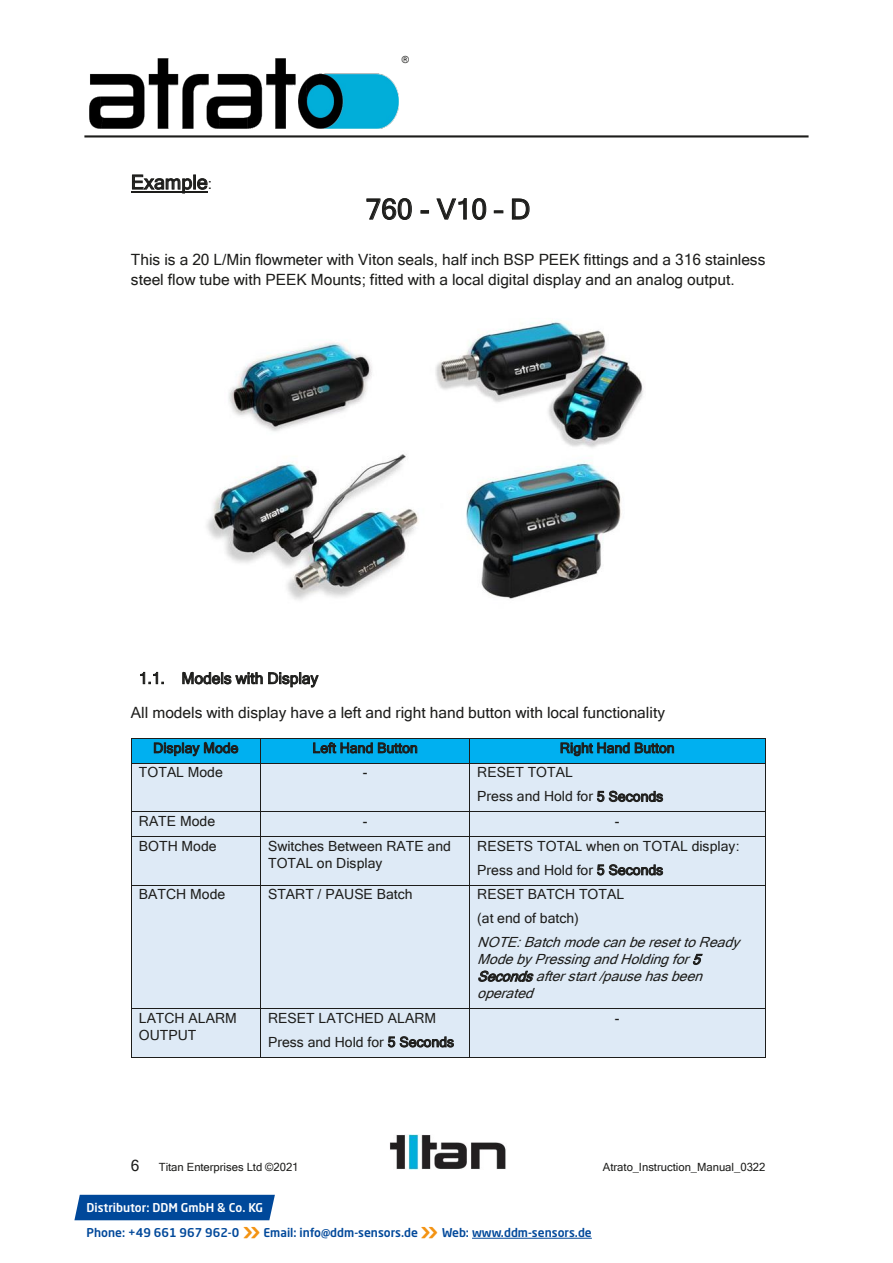
<style>
.page{position:relative;width:893px;height:1263px;background:#fff}
.page>*{position:absolute;margin:0;border:0;box-sizing:border-box;transform-origin:0 0}
.t1{font:28.2px "Microsoft Sans Serif";color:#1d1d1b}
.t2{font:500 26.25px "Neo Sans Std";color:#f39313}
.t3{font:19.8px "Microsoft Sans Serif";color:#1d1d1b}
.t4{font:15.45px/20.1px "Microsoft Sans Serif";color:#1d1d1b}
.t5{font:13.95px/24px "Microsoft Sans Serif";color:#1d1d1b}
.t6{font:italic 13.95px/17px "Microsoft Sans Serif";color:#1d1d1b}
.t7{font:500 12px "Neo Sans Std";color:#00489a}
.t8{font:500 12px "Neo Sans Std";color:#fff}
.t9{font:11.25px "Microsoft Sans Serif";letter-spacing:-.005em;color:#1d1d1b}
.t10{font:9.75px "Microsoft Sans Serif";color:#1d1d1b}
.s1{font-size:15.45px}
.s2{font-size:26.25px;color:#f39313}
</style>
<div class="page">
<img style="left:390px;top:1135px;width:116px;height:35px">
<img style="left:90px;top:58px;width:309px;height:70px">
<hr style="left:84px;top:135px;width:724px;height:2px;background:#1d1d1b">
<hr style="left:131px;top:191px;width:77px;height:1px;background:#1d1d1b">
<div style="left:132px;top:739px;width:128px;height:24px;background:#00b0f0"></div>
<div style="left:261px;top:739px;width:208px;height:24px;background:#00b0f0"></div>
<div style="left:470px;top:739px;width:295px;height:24px;background:#00b0f0"></div>
<hr style="left:132px;top:738px;width:128px;height:1px;background:#1d1d1b">
<hr style="left:261px;top:738px;width:208px;height:1px;background:#1d1d1b">
<hr style="left:470px;top:738px;width:295px;height:1px;background:#1d1d1b">
<div style="left:132px;top:763px;width:128px;height:48px;background:#deeaf6"></div>
<div style="left:261px;top:763px;width:208px;height:48px;background:#deeaf6"></div>
<div style="left:470px;top:763px;width:295px;height:48px;background:#deeaf6"></div>
<svg style="left:131px;top:738px;width:1px;height:25px"></svg>
<hr style="left:132px;top:763px;width:128px;height:1px;background:#1d1d1b">
<svg style="left:260px;top:738px;width:1px;height:25px"></svg>
<hr style="left:261px;top:763px;width:208px;height:1px;background:#1d1d1b">
<svg style="left:469px;top:738px;width:1px;height:25px"></svg>
<hr style="left:470px;top:763px;width:295px;height:1px;background:#1d1d1b">
<svg style="left:765px;top:738px;width:1px;height:25px"></svg>
<hr style="left:131px;top:763px;width:1px;height:48px;background:#1d1d1b">
<hr style="left:260px;top:763px;width:1px;height:48px;background:#1d1d1b">
<hr style="left:469px;top:763px;width:1px;height:48px;background:#1d1d1b">
<hr style="left:765px;top:763px;width:1px;height:48px;background:#1d1d1b">
<div style="left:132px;top:812px;width:128px;height:24px;background:#deeaf6"></div>
<div style="left:261px;top:812px;width:208px;height:24px;background:#deeaf6"></div>
<div style="left:470px;top:812px;width:295px;height:24px;background:#deeaf6"></div>
<hr style="left:132px;top:811px;width:128px;height:1px;background:#1d1d1b">
<hr style="left:261px;top:811px;width:208px;height:1px;background:#1d1d1b">
<hr style="left:470px;top:811px;width:295px;height:1px;background:#1d1d1b">
<div style="left:132px;top:837px;width:128px;height:48px;background:#deeaf6"></div>
<div style="left:261px;top:837px;width:208px;height:48px;background:#deeaf6"></div>
<div style="left:470px;top:837px;width:295px;height:48px;background:#deeaf6"></div>
<svg style="left:131px;top:811px;width:1px;height:26px"></svg>
<hr style="left:132px;top:836px;width:128px;height:1px;background:#1d1d1b">
<svg style="left:260px;top:811px;width:1px;height:26px"></svg>
<hr style="left:261px;top:836px;width:208px;height:1px;background:#1d1d1b">
<svg style="left:469px;top:811px;width:1px;height:26px"></svg>
<hr style="left:470px;top:836px;width:295px;height:1px;background:#1d1d1b">
<svg style="left:765px;top:811px;width:1px;height:26px"></svg>
<hr style="left:131px;top:837px;width:1px;height:48px;background:#1d1d1b">
<hr style="left:260px;top:837px;width:1px;height:48px;background:#1d1d1b">
<hr style="left:469px;top:837px;width:1px;height:48px;background:#1d1d1b">
<hr style="left:765px;top:837px;width:1px;height:48px;background:#1d1d1b">
<div style="left:132px;top:885px;width:128px;height:123px;background:#deeaf6"></div>
<div style="left:261px;top:885px;width:208px;height:123px;background:#deeaf6"></div>
<div style="left:470px;top:885px;width:295px;height:123px;background:#deeaf6"></div>
<hr style="left:132px;top:885px;width:128px;height:1px;background:#1d1d1b">
<hr style="left:261px;top:885px;width:208px;height:1px;background:#1d1d1b">
<hr style="left:470px;top:885px;width:295px;height:1px;background:#1d1d1b">
<hr style="left:131px;top:885px;width:1px;height:123px;background:#1d1d1b">
<hr style="left:260px;top:885px;width:1px;height:123px;background:#1d1d1b">
<hr style="left:469px;top:885px;width:1px;height:123px;background:#1d1d1b">
<hr style="left:765px;top:885px;width:1px;height:123px;background:#1d1d1b">
<div style="left:132px;top:1009px;width:128px;height:48px;background:#deeaf6"></div>
<div style="left:261px;top:1009px;width:208px;height:48px;background:#deeaf6"></div>
<div style="left:470px;top:1009px;width:295px;height:48px;background:#deeaf6"></div>
<hr style="left:132px;top:1008px;width:128px;height:1px;background:#1d1d1b">
<hr style="left:261px;top:1008px;width:208px;height:1px;background:#1d1d1b">
<hr style="left:470px;top:1008px;width:295px;height:1px;background:#1d1d1b">
<hr style="left:131px;top:1009px;width:1px;height:48px;background:#1d1d1b">
<hr style="left:132px;top:1057px;width:128px;height:1px;background:#1d1d1b">
<hr style="left:260px;top:1009px;width:1px;height:48px;background:#1d1d1b">
<hr style="left:261px;top:1057px;width:208px;height:1px;background:#1d1d1b">
<hr style="left:469px;top:1009px;width:1px;height:48px;background:#1d1d1b">
<hr style="left:470px;top:1057px;width:295px;height:1px;background:#1d1d1b">
<hr style="left:765px;top:1009px;width:1px;height:48px;background:#1d1d1b">
<img style="left:206px;top:321px;width:438px;height:279px">
<div style="left:74px;top:1195px;width:201px;height:25px;background:#00489a"></div>
<hr style="left:472px;top:1238px;width:120px;height:1px;background:#00489a">
<h3 class="t3" style="left:131px;top:169px;width:83px">Example<span class="s1">:</span></h3>
<p class="t10" style="left:402px;top:54px;width:9px">®</p>
<h1 class="t1" style="left:366px;top:191px;width:166px">760 - V10 – D</h1>
<p class="t4" style="left:131px;top:249px;width:636px">This is a 20 L/Min flowmeter with Viton seals, half inch BSP PEEK fittings and a 316 stainless steel flow tube with PEEK Mounts; fitted with a local digital display and an analog output.</p>
<p class="t4" style="left:139px;top:668px;width:181px">1.1. Models with Display</p>
<p class="t4" style="left:131px;top:702px;width:536px">All models with display have a left and right hand button with local functionality</p>
<p class="t5" style="left:153px;top:736px;width:87px">Display Mode</p>
<p class="t5" style="left:312px;top:736px;width:107px">Left Hand Button</p>
<p class="t5" style="left:560px;top:736px;width:116px">Right Hand Button</p>
<p class="t5" style="left:139px;top:760px;width:85px">TOTAL Mode</p>
<p class="t5" style="left:363px;top:760px;width:6px">-</p>
<p class="t5" style="left:477px;top:760px;width:187px">RESET TOTAL<br>Press and Hold for 5 Seconds</p>
<p class="t5" style="left:139px;top:809px;width:78px">RATE Mode</p>
<p class="t5" style="left:363px;top:809px;width:6px">-</p>
<p class="t5" style="left:615px;top:809px;width:6px">-</p>
<p class="t5" style="left:139px;top:834px;width:79px">BOTH Mode</p>
<p class="t5" style="left:268px;top:837px;width:184px;line-height:16.8px">Switches Between RATE and<br>TOTAL on Display</p>
<p class="t5" style="left:477px;top:834px;width:264px">RESETS TOTAL when on TOTAL display:<br>Press and Hold for 5 Seconds</p>
<p class="t5" style="left:139px;top:882px;width:88px">BATCH Mode</p>
<p class="t5" style="left:268px;top:882px;width:146px">START / PAUSE Batch</p>
<p class="t5" style="left:477px;top:882px;width:148px">RESET BATCH TOTAL (at end of batch)</p>
<p class="t6" style="left:477px;top:934px;width:269px">NOTE:BatchmodecanberesettoReady<br>Mode byPressingandHoldingfor5<br>Secondsafterstart/pausehasbeen operated</p>
<p class="t5" style="left:139px;top:1009px;width:99px;line-height:16.8px">LATCH ALARM<br>OUTPUT</p>
<p class="t5" style="left:268px;top:1006px;width:187px">RESET LATCHED ALARM<br>Press and Hold for 5 Seconds</p>
<p class="t5" style="left:615px;top:1006px;width:6px">-</p>
<p class="t4" style="left:131px;top:1155px;width:10px">6</p>
<p class="t9" style="left:159px;top:1160px;width:141px">Titan Enterprises Ltd ©2021</p>
<p class="t9" style="left:603px;top:1160px;width:164px">Atrato_Instruction_Manual_0322</p>
<p class="t8" style="left:87px;top:1200px;width:178px">Distributor: DDM GmbH &amp; Co. KG</p>
<p class="t7" style="left:87px;top:1225px;width:154px">Phone: +49 661 967 962-0</p>
<p class="t7" style="left:263px;top:1225px;width:330px">Email: info@ddm-sensors.de <span class="s2">»</span> www.ddm-sensors.de</p>
<h2 class="t2" style="left:243px;top:1213px;width:20px">»</h2>
<p class="t7" style="left:442px;top:1225px;width:28px">Web:</p>
</div>
